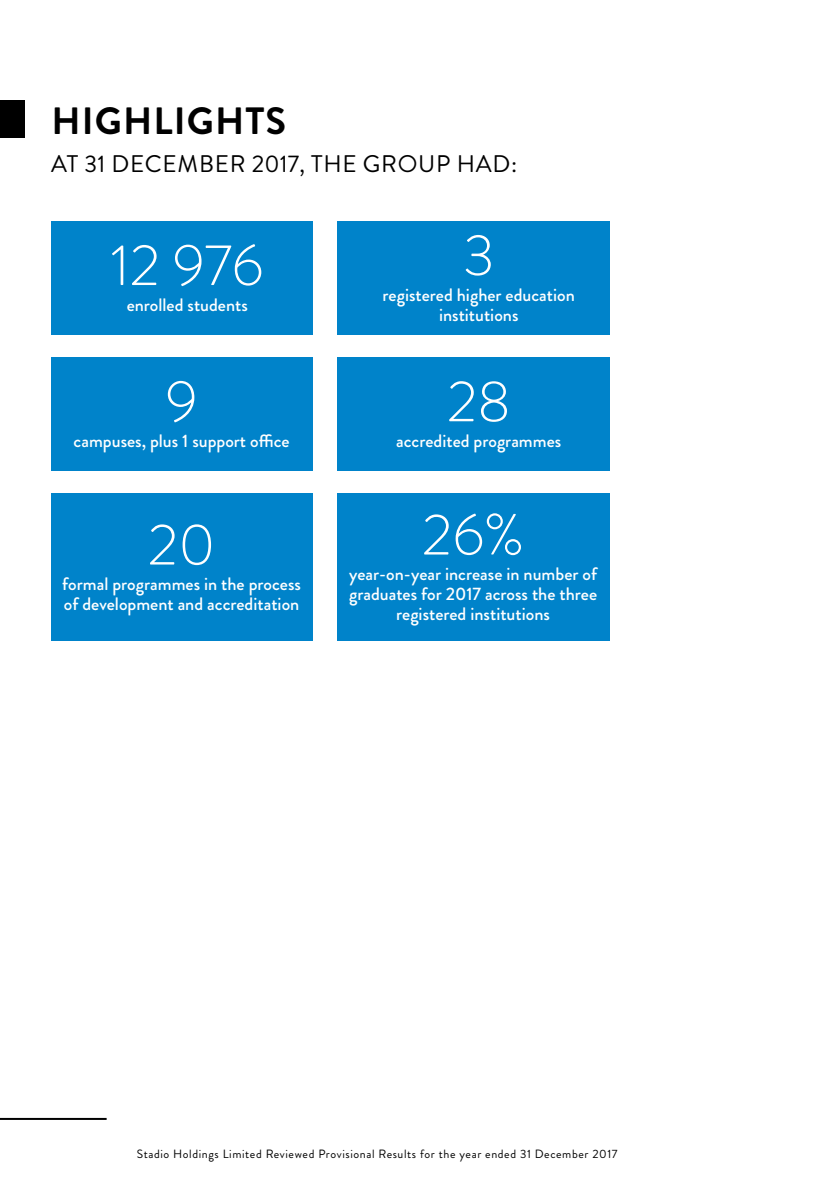
<style>
.page{position:relative;width:840px;height:1191px;background:#fff}
.page>*{position:absolute;margin:0;border:0;box-sizing:border-box;transform-origin:0 0}
.t1{font:300 58px "Brandon Grotesque";color:#fff}
.t2{font:700 38px "Brandon Grotesque";letter-spacing:.03em;color:#000}
.t3{font:24px "Brandon Grotesque";letter-spacing:.03em;color:#000}
.t4{font:500 18px/20px "Brandon Grotesque";color:#fff;text-align:center}
.t5{font:12px "Brandon Grotesque";letter-spacing:.05em;color:#000}
</style>
<div class="page">
<hr style="left:0;top:1118px;width:107px;height:2px;background:#000">
<div style="left:51px;top:221px;width:261px;height:113px;background:#0083ca"></div>
<div style="left:337px;top:493px;width:272px;height:148px;background:#0083ca"></div>
<div style="left:51px;top:493px;width:261px;height:148px;background:#0083ca"></div>
<div style="left:51px;top:357px;width:261px;height:113px;background:#0083ca"></div>
<div style="left:337px;top:357px;width:272px;height:113px;background:#0083ca"></div>
<div style="left:337px;top:221px;width:272px;height:113px;background:#0083ca"></div>
<div style="left:0;top:100px;width:25px;height:38px;background:#000"></div>
<h2 class="t2" style="left:51px;top:94px;width:236px">HIGHLIGHTS</h2>
<h3 class="t3" style="left:51px;top:148px;width:467px">AT 31 DECEMBER 2017, THE GROUP HAD:</h3>
<h1 class="t1" style="left:111px;top:225px;width:154px">12 976</h1>
<p class="t4" style="left:127px;top:295px;width:123px">enrolled students</p>
<h1 class="t1" style="left:165px;top:362px;width:34px">9</h1>
<p class="t4" style="left:74px;top:431px;width:217px">campuses, plus 1 support office</p>
<h1 class="t1" style="left:148px;top:505px;width:69px">20</h1>
<p class="t4" style="left:62px;top:574px;width:240px;text-align:left">formal programmes in the process of development and accreditation</p>
<h1 class="t1" style="left:462px;top:215px;width:33px">3</h1>
<p class="t4" style="left:382px;top:285px;width:194px">registered higher education institutions</p>
<h1 class="t1" style="left:446px;top:362px;width:65px">28</h1>
<p class="t4" style="left:396px;top:431px;width:166px">accredited programmes</p>
<h1 class="t1" style="left:421px;top:495px;width:104px">26%</h1>
<p class="t4" style="left:349px;top:564px;width:249px">year-on-year increase in number of graduates for 2017 across the three registered institutions</p>
<p class="t5" style="left:137px;top:1145px;width:482px">Stadio Holdings Limited Reviewed Provisional Results for the year ended 31 December 2017</p>
</div>
